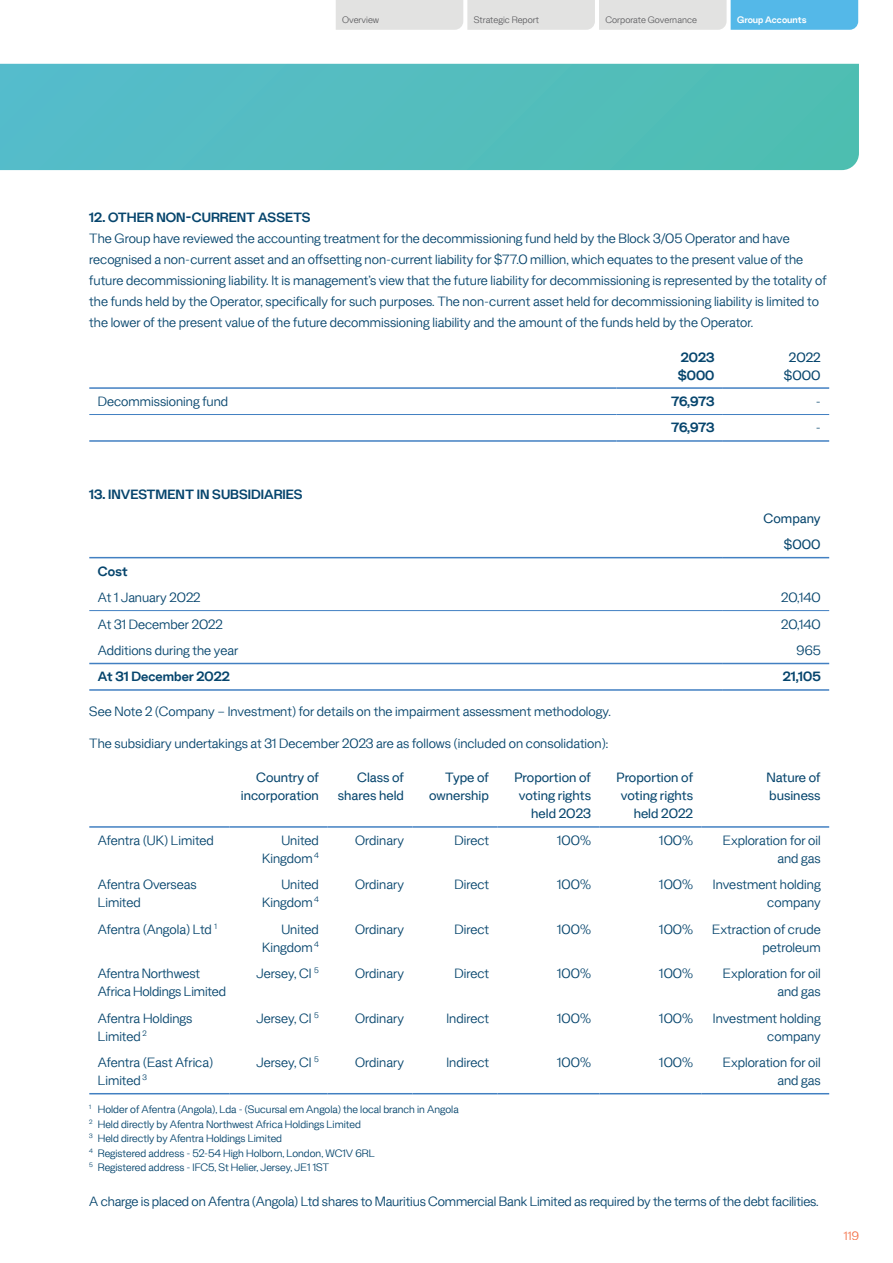
<style>
.page{position:relative;width:893px;height:1263px;background:#fff}
.page>*{position:absolute;margin:0;border:0;box-sizing:border-box;transform-origin:0 0}
.t1{font:300 15px/18px "Stelvio Grotesk";color:#06456d;text-align:right}
.t2{font:15px/18px "Stelvio Grotesk";color:#06456d;text-align:right}
.t3{font:700 15px/18px "Stelvio Grotesk";color:#06456d}
.t4{font:300 13.5px "Stelvio Grotesk";color:#f36d43}
.t5{font:300 12px/14.4px "Stelvio Grotesk";color:#06456d}
.t6{font:300 10.5px "Stelvio Grotesk";color:#636366}
.t7{font:700 10.5px "Stelvio Grotesk";color:#fff}
</style>
<div class="page">
<svg style="left:0;top:64px;width:859px;height:106px"></svg>
<svg style="left:336px;top:0;width:522px;height:30px"></svg>
<hr style="left:89px;top:414px;width:528px;height:1px;background:#4280c2">
<hr style="left:617px;top:414px;width:106px;height:1px;background:#4280c2">
<hr style="left:723px;top:414px;width:106px;height:1px;background:#4280c2">
<hr style="left:89px;top:440px;width:528px;height:2px;background:#4280c2">
<hr style="left:617px;top:440px;width:106px;height:2px;background:#4280c2">
<hr style="left:723px;top:440px;width:106px;height:2px;background:#4280c2">
<hr style="left:89px;top:387px;width:528px;height:2px;background:#4280c2">
<hr style="left:617px;top:387px;width:106px;height:2px;background:#4280c2">
<hr style="left:723px;top:387px;width:106px;height:2px;background:#4280c2">
<hr style="left:89px;top:557px;width:634px;height:1px;background:#4280c2">
<hr style="left:723px;top:557px;width:106px;height:1px;background:#4280c2">
<hr style="left:89px;top:663px;width:634px;height:1px;background:#4280c2">
<hr style="left:723px;top:663px;width:106px;height:1px;background:#4280c2">
<hr style="left:89px;top:689px;width:634px;height:2px;background:#4280c2">
<hr style="left:723px;top:689px;width:106px;height:2px;background:#4280c2">
<hr style="left:89px;top:610px;width:634px;height:1px;background:#4280c2">
<hr style="left:723px;top:610px;width:106px;height:1px;background:#4280c2">
<hr style="left:89px;top:826px;width:141px;height:2px;background:#4280c2">
<hr style="left:230px;top:826px;width:97px;height:2px;background:#4280c2">
<hr style="left:327px;top:826px;width:85px;height:2px;background:#4280c2">
<hr style="left:412px;top:826px;width:85px;height:2px;background:#4280c2">
<hr style="left:497px;top:826px;width:103px;height:2px;background:#4280c2">
<hr style="left:600px;top:826px;width:102px;height:2px;background:#4280c2">
<hr style="left:702px;top:826px;width:127px;height:2px;background:#4280c2">
<hr style="left:89px;top:1093px;width:141px;height:1px;background:#4280c2">
<hr style="left:230px;top:1093px;width:97px;height:1px;background:#4280c2">
<hr style="left:327px;top:1093px;width:85px;height:1px;background:#4280c2">
<hr style="left:412px;top:1093px;width:85px;height:1px;background:#4280c2">
<hr style="left:497px;top:1093px;width:103px;height:1px;background:#4280c2">
<hr style="left:600px;top:1093px;width:102px;height:1px;background:#4280c2">
<hr style="left:702px;top:1093px;width:127px;height:1px;background:#4280c2">
<p class="t6" style="left:342px;top:14px;width:39px">Overview</p>
<p class="t6" style="left:474px;top:14px;width:67px">Strategic Report</p>
<p class="t6" style="left:605px;top:14px;width:93px">Corporate Governance</p>
<p class="t7" style="left:737px;top:13px;width:71px">Group Accounts</p>
<p class="t3" style="left:89px;top:208px;width:223px">12. OTHER NON-CURRENT ASSETS</p>
<p class="t1" style="left:89px;top:227px;width:739px;line-height:21px;text-align:left">The Group have reviewed the accounting treatment for the decommissioning fund held by the Block 3/05 Operator and have recognised a non-current asset and an offsetting non-current liability for $77.0 million, which equates to the present value of the future decommissioning liability. It is management’s view that the future liability for decommissioning is represented by the totality of the funds held by the Operator, specifically for such purposes. The non-current asset held for decommissioning liability is limited to the lower of the present value of the future decommissioning liability and the amount of the funds held by the Operator.</p>
<p class="t3" style="left:678px;top:347px;width:38px">2023 $000</p>
<p class="t2" style="left:784px;top:347px;width:38px;text-align:center">2022 $000</p>
<p class="t1" style="left:98px;top:392px;width:132px">Decommissioning fund</p>
<p class="t3" style="left:671px;top:392px;width:45px">76,973</p>
<p class="t1" style="left:816px;top:392px;width:6px">-</p>
<p class="t3" style="left:671px;top:418px;width:45px">76,973</p>
<p class="t1" style="left:816px;top:418px;width:6px">-</p>
<p class="t3" style="left:89px;top:485px;width:215px">13. INVESTMENT IN SUBSIDIARIES</p>
<p class="t2" style="left:764px;top:504px;width:59px;line-height:26.4px">Company $000</p>
<p class="t3" style="left:98px;top:561px;width:31px">Cost</p>
<p class="t1" style="left:98px;top:588px;width:104px">At 1 January 2022</p>
<p class="t1" style="left:781px;top:588px;width:41px">20,140</p>
<p class="t1" style="left:98px;top:614px;width:126px">At 31 December 2022</p>
<p class="t1" style="left:781px;top:614px;width:41px">20,140</p>
<p class="t1" style="left:98px;top:641px;width:142px">Additions during the year</p>
<p class="t1" style="left:797px;top:641px;width:26px">965</p>
<p class="t3" style="left:98px;top:667px;width:133px">At 31 December 2022</p>
<p class="t3" style="left:783px;top:667px;width:39px">21,105</p>
<p class="t1" style="left:89px;top:695px;width:523px;line-height:31.5px;text-align:left">See Note 2 (Company – Investment) for details on the impairment assessment methodology.<br>The subsidiary undertakings at 31 December 2023 are as follows (included on consolidation):</p>
<p class="t2" style="left:241px;top:768px;width:80px">Country of incorporation</p>
<p class="t2" style="left:338px;top:768px;width:68px">Class of shares held</p>
<p class="t2" style="left:429px;top:768px;width:61px">Type of ownership</p>
<p class="t2" style="left:514px;top:768px;width:78px">Proportion of voting rights held 2023</p>
<p class="t2" style="left:616px;top:768px;width:78px">Proportion of voting rights held 2022</p>
<p class="t2" style="left:766px;top:768px;width:56px;text-align:left">Nature of business</p>
<p class="t1" style="left:98px;top:831px;width:118px">Afentra (UK) Limited</p>
<p class="t1" style="left:262px;top:831px;width:58px">United<br>Kingdom <sup>4</sup></p>
<p class="t1" style="left:355px;top:831px;width:50px">Ordinary</p>
<p class="t1" style="left:454px;top:831px;width:36px">Direct</p>
<p class="t1" style="left:557px;top:831px;width:35px">100%</p>
<p class="t1" style="left:659px;top:831px;width:35px">100%</p>
<p class="t1" style="left:723px;top:831px;width:99px">Exploration for oil and gas</p>
<p class="t1" style="left:98px;top:875px;width:100px;text-align:left">Afentra Overseas<br>Limited</p>
<p class="t1" style="left:262px;top:875px;width:58px">United<br>Kingdom <sup>4</sup></p>
<p class="t1" style="left:355px;top:875px;width:50px">Ordinary</p>
<p class="t1" style="left:454px;top:875px;width:36px">Direct</p>
<p class="t1" style="left:557px;top:875px;width:35px">100%</p>
<p class="t1" style="left:659px;top:875px;width:35px">100%</p>
<p class="t1" style="left:713px;top:875px;width:109px">Investment holding company</p>
<p class="t1" style="left:98px;top:919px;width:121px">Afentra (Angola) Ltd <sup>1</sup></p>
<p class="t1" style="left:262px;top:919px;width:58px">United<br>Kingdom <sup>4</sup></p>
<p class="t1" style="left:355px;top:919px;width:50px">Ordinary</p>
<p class="t1" style="left:454px;top:919px;width:36px">Direct</p>
<p class="t1" style="left:557px;top:919px;width:35px">100%</p>
<p class="t1" style="left:659px;top:919px;width:35px">100%</p>
<p class="t1" style="left:712px;top:919px;width:110px">Extraction of crude petroleum</p>
<p class="t1" style="left:98px;top:964px;width:130px;text-align:left">Afentra Northwest<br>Africa Holdings Limited</p>
<p class="t1" style="left:257px;top:964px;width:64px">Jersey, CI <sup>5</sup></p>
<p class="t1" style="left:355px;top:964px;width:50px">Ordinary</p>
<p class="t1" style="left:454px;top:964px;width:36px">Direct</p>
<p class="t1" style="left:557px;top:964px;width:35px">100%</p>
<p class="t1" style="left:659px;top:964px;width:35px">100%</p>
<p class="t1" style="left:723px;top:964px;width:99px">Exploration for oil and gas</p>
<p class="t1" style="left:98px;top:1008px;width:96px;text-align:left">Afentra Holdings<br>Limited <sup>2</sup></p>
<p class="t1" style="left:257px;top:1008px;width:64px">Jersey, CI <sup>5</sup></p>
<p class="t1" style="left:355px;top:1008px;width:50px">Ordinary</p>
<p class="t1" style="left:446px;top:1008px;width:44px">Indirect</p>
<p class="t1" style="left:557px;top:1008px;width:35px">100%</p>
<p class="t1" style="left:659px;top:1008px;width:35px">100%</p>
<p class="t1" style="left:713px;top:1008px;width:109px">Investment holding company</p>
<p class="t1" style="left:98px;top:1053px;width:117px;text-align:left">Afentra (East Africa)<br>Limited <sup>3</sup></p>
<p class="t1" style="left:257px;top:1053px;width:64px">Jersey, CI <sup>5</sup></p>
<p class="t1" style="left:355px;top:1053px;width:50px">Ordinary</p>
<p class="t1" style="left:446px;top:1053px;width:44px">Indirect</p>
<p class="t1" style="left:557px;top:1053px;width:35px">100%</p>
<p class="t1" style="left:659px;top:1053px;width:35px">100%</p>
<p class="t1" style="left:723px;top:1053px;width:99px">Exploration for oil and gas</p>
<p class="t5" style="left:89px;top:1102px;width:371px"><sup>1</sup> Holder of Afentra (Angola), Lda - (Sucursal em Angola) the local branch in Angola <sup>2</sup> Held directly by Afentra Northwest Africa Holdings Limited<br><sup>3</sup> Held directly by Afentra Holdings Limited<br><sup>4</sup> Registered address - 52-54 High Holborn, London, WC1V 6RL<br><sup>5</sup> Registered address - IFC5, St Helier, Jersey, JE1 1ST</p>
<p class="t1" style="left:89px;top:1192px;width:731px">A charge is placed on Afentra (Angola) Ltd shares to Mauritius Commercial Bank Limited as required by the terms of the debt facilities.</p>
<p class="t4" style="left:844px;top:1227px;width:17px">119</p>
</div>
